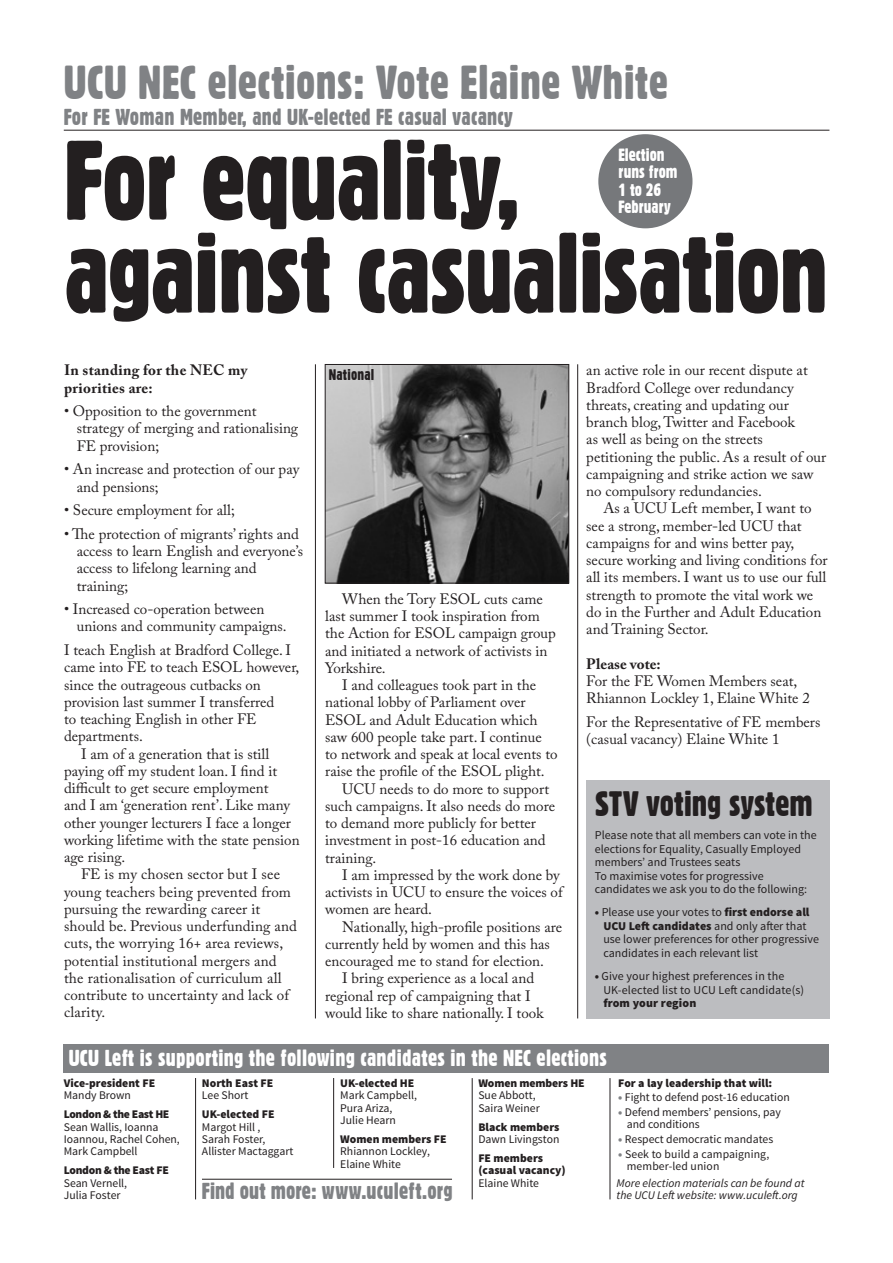
<style>
.page{position:relative;width:893px;height:1263px;background:#fff}
.page>*{position:absolute;margin:0;border:0;box-sizing:border-box;transform-origin:0 0}
.t1{font:109.5px "Gothic 821 Condensed BT";letter-spacing:-.015em;color:#231f20}
.t2{font:46.5px "Gothic 821 Condensed BT";letter-spacing:.01em;color:#808285}
.t3{font:34.5px "Gothic 821 Condensed BT";color:#231f20}
.t4{font:22.5px "Gothic 821 Condensed BT";letter-spacing:.01em;color:#808285}
.body_text{font:22.5px "Gothic 821 Condensed BT";letter-spacing:.01em;color:#fff}
.body_text-2{font:17.25px/17.2px "Gothic 821 Condensed BT";color:#fff}
.body_text-3{font:15px/17.2px "Adobe Caslon Pro";color:#231f20}
.body_text_first_para{font:15px/17.2px "Adobe Caslon Pro";color:#231f20}
.body_text_first_para-2{font:700 15px/17.2px "Adobe Caslon Pro";letter-spacing:.02em;color:#231f20}
.body_text_first_para-3{font:700 15px "Adobe Caslon Pro";color:#231f20}
.subheads{font:15px "Gothic 821 Condensed BT";letter-spacing:.015em;color:#231f20}
.t5{font:12px/13.5px "Source Sans Pro";color:#231f20}
.candidates_names{font:11.7px/12.5px "Source Sans Pro";color:#231f20}
.body_text-4{font:11.7px/12.5px "Source Sans Pro";color:#231f20}
.candidates_names-2{font:900 11.7px/12.5px "Source Sans Pro";color:#231f20}
.candidates_names-3{font:italic 11.7px/12.5px "Source Sans Pro";color:#231f20}
.body_text-5{font:900 11.7px "Source Sans Pro";color:#231f20}
.s1{font-weight:900}
.s2{font-weight:400}
.s3{font-weight:900;color:#808285}
</style>
<div class="page">
<hr style="left:315px;top:364px;width:1px;height:654px;background:#231f20">
<hr style="left:577px;top:364px;width:1px;height:654px;background:#231f20">
<img style="left:327px;top:366px;width:240px;height:215px">
<div style="left:325px;top:364px;width:244px;height:219px;border:1px solid #231f20"></div>
<div style="left:586px;top:780px;width:243px;height:238px;background:#bcbdc0"></div>
<hr style="left:64px;top:130px;width:765px;height:1px;background:#231f20">
<div style="left:598px;top:134px;width:94px;height:94px;background:#76787b;border-radius:50%"></div>
<div style="left:64px;top:1044px;width:765px;height:28px;background:#808285"></div>
<hr style="left:195px;top:1078px;width:1px;height:121px;background:#231f20">
<hr style="left:333px;top:1078px;width:1px;height:90px;background:#231f20">
<hr style="left:472px;top:1078px;width:1px;height:121px;background:#231f20">
<hr style="left:610px;top:1078px;width:1px;height:121px;background:#231f20">
<hr style="left:202px;top:1179px;width:250px;height:1px;background:#231f20">
<p class="t2" style="left:64px;top:54px;width:606px">UCU NEC elections: Vote Elaine White</p>
<p class="t4" style="left:64px;top:103px;width:451px">For FE Woman Member, and UK-elected FE casual vacancy</p>
<p class="body_text-2" style="left:618px;top:146px;width:61px">Election runs from<br>1 to 26<br>February</p>
<p class="t1" style="left:64px;top:114px;width:458px">For equality,</p>
<p class="t1" style="left:64px;top:207px;width:766px">against casualisation</p>
<p class="body_text_first_para-2" style="left:64px;top:361px;width:185px">In standing for the NEC my priorities are:</p>
<p class="body_text_first_para" style="left:77px;top:402px;width:223px;text-indent:-13px">• Opposition to the government strategy of merging and rationalising<br>FE provision;</p>
<p class="body_text_first_para" style="left:77px;top:460px;width:224px;text-indent:-13px">• An increase and protection of our pay and pensions;</p>
<p class="body_text_first_para" style="left:64px;top:501px;width:172px">• Secure employment for all;</p>
<p class="body_text_first_para" style="left:77px;top:525px;width:228px;text-indent:-13px">• The protection of migrants’ rights and access to learn English and everyone’s access to lifelong learning and training;</p>
<p class="body_text_first_para" style="left:77px;top:600px;width:211px;text-indent:-13px">• Increased co-operation between unions and community campaigns.</p>
<p class="body_text-3" style="left:64px;top:641px;width:237px">I teach English at Bradford College. I came into FE to teach ESOL however, since the outrageous cutbacks on provision last summer I transferred<br>to teaching English in other FE departments.</p>
<p class="body_text-3" style="left:64px;top:745px;width:237px;text-indent:17px">I am of a generation that is still paying off my student loan. I find it difficult to get secure employment<br>and I am ‘generation rent’. Like many other younger lecturers I face a longer working lifetime with the state pension age rising.</p>
<p class="body_text-3" style="left:64px;top:865px;width:234px;text-indent:17px">FE is my chosen sector but I see young teachers being prevented from pursuing the rewarding career it should be. Previous underfunding and cuts, the worrying 16+ area reviews, potential institutional mergers and the rationalisation of curriculum all contribute to uncertainty and lack of clarity.</p>
<p class="subheads" style="left:329px;top:366px;width:47px">National</p>
<p class="body_text-3" style="left:325px;top:590px;width:232px;text-indent:17px">When the Tory ESOL cuts came last summer I took inspiration from the Action for ESOL campaign group and initiated a network of activists in<br>Yorkshire.</p>
<p class="body_text-3" style="left:325px;top:676px;width:234px;text-indent:17px">I and colleagues took part in the national lobby of Parliament over ESOL and Adult Education which saw 600 people take part. I continue to network and speak at local events to raise the profile of the ESOL plight.</p>
<p class="body_text-3" style="left:325px;top:780px;width:231px;text-indent:17px">UCU needs to do more to support such campaigns. It also needs do more to demand more publicly for better investment in post-16 education and training.</p>
<p class="body_text-3" style="left:325px;top:866px;width:239px;text-indent:17px">I am impressed by the work done by activists in UCU to ensure the voices of women are heard.</p>
<p class="body_text-3" style="left:325px;top:918px;width:239px;text-indent:17px">Nationally, high-profile positions are currently held by women and this has encouraged me to stand for election.</p>
<p class="body_text-3" style="left:325px;top:970px;width:220px;text-indent:17px">I bring experience as a local and regional rep of campaigning that I would like to share nationally. I took</p>
<p class="body_text-3" style="left:586px;top:361px;width:241px">an active role in our recent dispute at Bradford College over redundancy threats, creating and updating our branch blog, Twitter and Facebook<br>as well as being on the streets petitioning the public. As a result of our campaigning and strike action we saw no compulsory redundancies.</p>
<p class="body_text-3" style="left:586px;top:499px;width:243px;text-indent:17px">As a UCU Left member, I want to see a strong, member-led UCU that campaigns for and wins better pay, secure working and living conditions for all its members. I want us to use our full strength to promote the vital work we do in the Further and Adult Education and Training Sector.</p>
<p class="body_text_first_para-3" style="left:586px;top:655px;width:76px">Please vote:</p>
<p class="body_text-3" style="left:586px;top:672px;width:225px">For the FE Women Members seat,<br>Rhiannon Lockley 1, Elaine White 2</p>
<p class="body_text-3" style="left:586px;top:713px;width:236px">For the Representative of FE members (casual vacancy) Elaine White 1</p>
<p class="t3" style="left:595px;top:783px;width:220px">STV voting system</p>
<p class="t5" style="left:595px;top:828px;width:223px">Please note that all members can vote in the elections for Equality, Casually Employed members’ and Trustees seats</p>
<p class="t5" style="left:595px;top:869px;width:214px">To maximise votes for progressive candidates we ask you to do the following:</p>
<p class="t5" style="left:603px;top:906px;width:217px;text-indent:-9px"><span class="s1">•</span> Please use your votes to <span class="s1">first endorse all UCU Left candidates</span> and only after that use lower preferences for other progressive candidates in each relevant list</p>
<p class="t5" style="left:603px;top:970px;width:202px;text-indent:-9px"><span class="s1">•</span> Give your highest preferences in the<br>UK-elected list to UCU Left candidate(s) <span class="s1">from your region</span></p>
<p class="body_text" style="left:69px;top:1045px;width:540px">UCU Left is supporting the following candidates in the NEC elections</p>
<p class="candidates_names-2" style="left:64px;top:1077px;width:93px">Vice-president FE<br><span class="s2">Mandy Brown</span></p>
<p class="candidates_names" style="left:64px;top:1108px;width:118px"><span class="s1">London &amp; the East HE<br></span>Sean Wallis, Ioanna<br>Ioannou, Rachel Cohen,<br>Mark Campbell</p>
<p class="candidates_names" style="left:64px;top:1164px;width:107px"><span class="s1">London &amp; the East FE<br></span>Sean Vernell,<br>Julia Foster</p>
<p class="body_text-5" style="left:618px;top:1075px;width:156px">For a lay leadership that will:</p>
<p class="body_text-4" style="left:618px;top:1091px;width:173px"><span class="s3">•</span> Fight to defend post-16 education</p>
<p class="body_text-4" style="left:627px;top:1106px;width:156px;text-indent:-9px"><span class="s3">•</span> Defend members’ pensions, pay and conditions</p>
<p class="body_text-4" style="left:618px;top:1133px;width:156px"><span class="s3">•</span> Respect democratic mandates</p>
<p class="body_text-4" style="left:627px;top:1148px;width:144px;text-indent:-9px"><span class="s3">•</span> Seek to build a campaigning, member-led union</p>
<p class="candidates_names-2" style="left:202px;top:1077px;width:73px">North East FE<br><span class="s2">Lee Short</span></p>
<p class="candidates_names" style="left:202px;top:1108px;width:93px"><span class="s1">UK-elected FE<br></span>Margot Hill ,<br>Sarah Foster,<br>Allister Mactaggart</p>
<p class="candidates_names" style="left:340px;top:1077px;width:78px"><span class="s1">UK-elected HE<br></span>Mark Campbell,<br>Pura Ariza,<br>Julie Hearn</p>
<p class="candidates_names" style="left:340px;top:1133px;width:108px"><span class="s1">Women members FE<br></span>Rhiannon Lockley,<br>Elaine White</p>
<p class="candidates_names" style="left:478px;top:1077px;width:108px"><span class="s1">Women members HE<br></span>Sue Abbott,<br>Saira Weiner</p>
<p class="candidates_names" style="left:478px;top:1120px;width:83px"><span class="s1">Black members<br></span>Dawn Livingston</p>
<p class="candidates_names-2" style="left:478px;top:1152px;width:89px">FE members (casual vacancy)<br><span class="s2">Elaine White</span></p>
<p class="t4" style="left:202px;top:1178px;width:252px">Find out more: www.uculeft.org</p>
<p class="candidates_names-3" style="left:617px;top:1177px;width:189px">More election materials can be found at the UCU Left website: www.uculeft.org</p>
</div>
